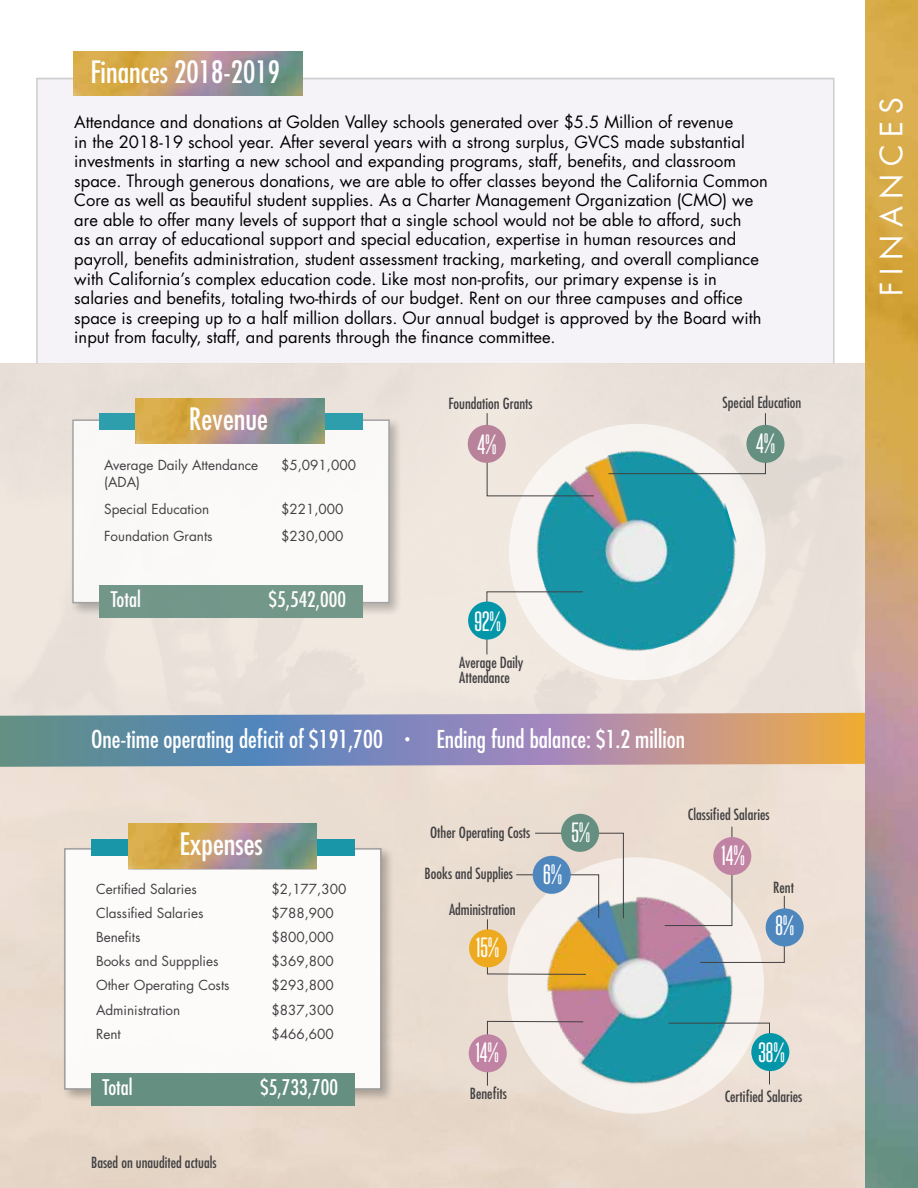
<style>
.page{position:relative;width:918px;height:1188px;background:#fff}
.page>*{position:absolute;margin:0;border:0;box-sizing:border-box;transform-origin:0 0}
.t1{font:condensed 30px "Futura";color:#fff}
.t2{font:30px "Futura";letter-spacing:.25em;color:#fff}
.t3{font:condensed 24px "Futura";color:#fff}
.t4{font:24px "Steelfish Rg";color:#fff}
.t5{font:condensed 21px "Futura";color:#fff}
.t6{font:16.5px/19.5px "Futura";color:#000}
.t7{font:condensed 15px/15px "Futura";color:#414042}
.t8{font:13.5px/27.3px "Futura";color:#414042}
</style>
<div class="page">
<div style="left:1px;top:363px;width:865px;height:350px;background:#eae2da"></div>
<img style="left:1px;top:767px;width:865px;height:421px">
<div style="left:36px;top:77px;width:799px;height:287px;background:#f6f3f8"></div>
<div style="left:61px;top:845px;width:334px;height:258px;background:#000;opacity:.3"></div>
<div style="left:64px;top:848px;width:318px;height:242px;background:#fff;border:2px solid #939598"></div>
<div style="left:91px;top:1073px;width:264px;height:32px;background:#658f81"></div>
<div style="left:91px;top:840px;width:264px;height:16px;background:#1997a9"></div>
<div style="left:508px;top:857px;width:256px;height:257px;background:#f7f1ec;border-radius:50%"></div>
<div style="left:509px;top:424px;width:256px;height:256px;background:#f9f5f2;border-radius:50%"></div>
<img style="left:522px;top:455px;width:234px;height:214px">
<img style="left:523px;top:896px;width:236px;height:213px">
<svg style="left:608px;top:412px;width:158px;height:62px"></svg>
<svg style="left:486px;top:591px;width:98px;height:64px"></svg>
<svg style="left:486px;top:412px;width:109px;height:85px"></svg>
<div style="left:468px;top:602px;width:38px;height:38px;background:#0396a8;border-radius:50%"></div>
<div style="left:69px;top:417px;width:334px;height:200px;background:#000;opacity:.3"></div>
<div style="left:72px;top:419px;width:318px;height:184px;background:#fbf9f8;border:2px solid #939598"></div>
<div style="left:99px;top:585px;width:264px;height:33px;background:#73978a"></div>
<div style="left:99px;top:413px;width:264px;height:17px;background:#2e9ead"></div>
<div style="left:73px;top:51px;width:229px;height:45px;background:#000;opacity:.3"></div>
<img style="left:73px;top:51px;width:229px;height:44px">
<div style="left:746px;top:425px;width:38px;height:38px;background:#658f81;border-radius:50%"></div>
<div style="left:468px;top:425px;width:38px;height:38px;background:#b8829a;border-radius:50%"></div>
<svg style="left:668px;top:1022px;width:102px;height:63px"></svg>
<div style="left:751px;top:1033px;width:38px;height:38px;background:#0396a8;border-radius:50%"></div>
<img style="left:128px;top:824px;width:189px;height:45px">
<img style="left:136px;top:399px;width:189px;height:45px">
<svg style="left:0;top:363px;width:1px;height:825px"></svg>
<svg style="left:0;top:713px;width:866px;height:54px;background:#9493a0"></svg>
<img style="left:866px;top:0;width:52px;height:1188px">
<svg style="left:405px;top:737px;width:4px;height:4px"></svg>
<svg style="left:487px;top:1021px;width:97px;height:65px"></svg>
<svg style="left:487px;top:832px;width:137px;height:143px"></svg>
<div style="left:766px;top:908px;width:38px;height:38px;background:#4e86be;border-radius:50%"></div>
<div style="left:533px;top:856px;width:38px;height:38px;background:#4e86be;border-radius:50%"></div>
<div style="left:561px;top:814px;width:38px;height:38px;background:#658f81;border-radius:50%"></div>
<div style="left:469px;top:929px;width:38px;height:38px;background:#edaa1e;border-radius:50%"></div>
<svg style="left:664px;top:826px;width:121px;height:137px"></svg>
<div style="left:713px;top:837px;width:38px;height:38px;background:#c183a3;border-radius:50%"></div>
<div style="left:469px;top:1034px;width:38px;height:38px;background:#c183a3;border-radius:50%"></div>
<h1 class="t1" style="left:90px;top:53px;width:191px">Finances 2018-2019</h1>
<p class="t6" style="left:74px;top:112px;width:695px">Attendance and donations at Golden Valley schools generated over $5.5 Million of revenue<br>in the 2018-19 school year. After several years with a strong surplus, GVCS made substantial investments in starting a new school and expanding programs, staff, benefits, and classroom space. Through generous donations, we are able to offer classes beyond the California Common Core as well as beautiful student supplies. As a Charter Management Organization (CMO) we are able to offer many levels of support that a single school would not be able to afford, such<br>as an array of educational support and special education, expertise in human resources and payroll, benefits administration, student assessment tracking, marketing, and overall compliance with California’s complex education code. Like most non-profits, our primary expense is in salaries and benefits, totaling two-thirds of our budget. Rent on our three campuses and office space is creeping up to a half million dollars. Our annual budget is approved by the Board with input from faculty, staff, and parents through the finance committee.</p>
<h1 class="t1" style="left:189px;top:400px;width:81px">Revenue</h1>
<p class="t8" style="left:104px;top:451px;width:156px">Average Daily Attendance</p>
<p class="t8" style="left:281px;top:451px;width:76px">$5,091,000</p>
<p class="t8" style="left:104px;top:468px;width:106px">(ADA)<br>Special Education</p>
<p class="t8" style="left:281px;top:495px;width:64px">$221,000</p>
<p class="t8" style="left:104px;top:522px;width:110px">Foundation Grants</p>
<p class="t8" style="left:281px;top:522px;width:64px">$230,000</p>
<p class="t5" style="left:111px;top:587px;width:32px">Total</p>
<p class="t5" style="left:268px;top:587px;width:79px">$5,542,000</p>
<p class="t7" style="left:448px;top:396px;width:86px">Foundation Grants</p>
<h2 class="t4" style="left:477px;top:429px;width:21px">4%</h2>
<h2 class="t4" style="left:474px;top:607px;width:28px">92%</h2>
<p class="t7" style="left:459px;top:655px;width:66px">Average Daily<br>Attendance</p>
<h2 class="t3" style="left:91px;top:724px;width:293px">One-time operating deficit of $191,700</h2>
<h2 class="t3" style="left:437px;top:724px;width:250px">Ending fund balance: $1.2 million</h2>
<p class="t7" style="left:723px;top:395px;width:80px">Special Education</p>
<h2 class="t4" style="left:756px;top:429px;width:21px">4%</h2>
<h1 class="t1" style="left:179px;top:825px;width:85px">Expenses</h1>
<p class="t8" style="left:96px;top:875px;width:102px">Certified Salaries</p>
<p class="t8" style="left:272px;top:875px;width:76px">$2,177,300</p>
<p class="t8" style="left:96px;top:900px;width:109px">Classified Salaries</p>
<p class="t8" style="left:272px;top:900px;width:64px">$788,900</p>
<p class="t8" style="left:96px;top:924px;width:46px">Benefits</p>
<p class="t8" style="left:272px;top:924px;width:64px">$800,000</p>
<p class="t8" style="left:96px;top:948px;width:124px">Books and Suppplies</p>
<p class="t8" style="left:272px;top:948px;width:64px">$369,800</p>
<p class="t8" style="left:96px;top:972px;width:135px">Other Operating Costs</p>
<p class="t8" style="left:272px;top:972px;width:64px">$293,800</p>
<p class="t8" style="left:96px;top:996px;width:86px">Administration</p>
<p class="t8" style="left:272px;top:996px;width:64px">$837,300</p>
<p class="t8" style="left:96px;top:1020px;width:26px">Rent</p>
<p class="t8" style="left:272px;top:1020px;width:64px">$466,600</p>
<p class="t5" style="left:103px;top:1074px;width:32px">Total</p>
<p class="t5" style="left:260px;top:1074px;width:79px">$5,733,700</p>
<p class="t7" style="left:91px;top:1155px;width:127px">Based on unaudited actuals</p>
<p class="t7" style="left:430px;top:824px;width:102px">Other Operating Costs</p>
<p class="t7" style="left:425px;top:865px;width:90px">Books and Supplies</p>
<p class="t7" style="left:449px;top:901px;width:68px">Administration</p>
<h2 class="t4" style="left:476px;top:932px;width:25px">15%</h2>
<h2 class="t4" style="left:543px;top:860px;width:21px">6%</h2>
<h2 class="t4" style="left:571px;top:818px;width:21px">5%</h2>
<h2 class="t4" style="left:476px;top:1038px;width:25px">14%</h2>
<p class="t7" style="left:470px;top:1086px;width:39px">Benefits</p>
<p class="t7" style="left:688px;top:807px;width:83px">Classified Salaries</p>
<h2 class="t4" style="left:721px;top:841px;width:25px">14%</h2>
<p class="t7" style="left:773px;top:879px;width:22px">Rent</p>
<h2 class="t4" style="left:775px;top:911px;width:21px">8%</h2>
<h2 class="t4" style="left:758px;top:1037px;width:28px">38%</h2>
<p class="t7" style="left:725px;top:1089px;width:79px">Certified Salaries</p>
<h1 class="t2" style="left:871px;top:296px;width:201px;rotate:-90deg">FINANCES</h1>
</div>
